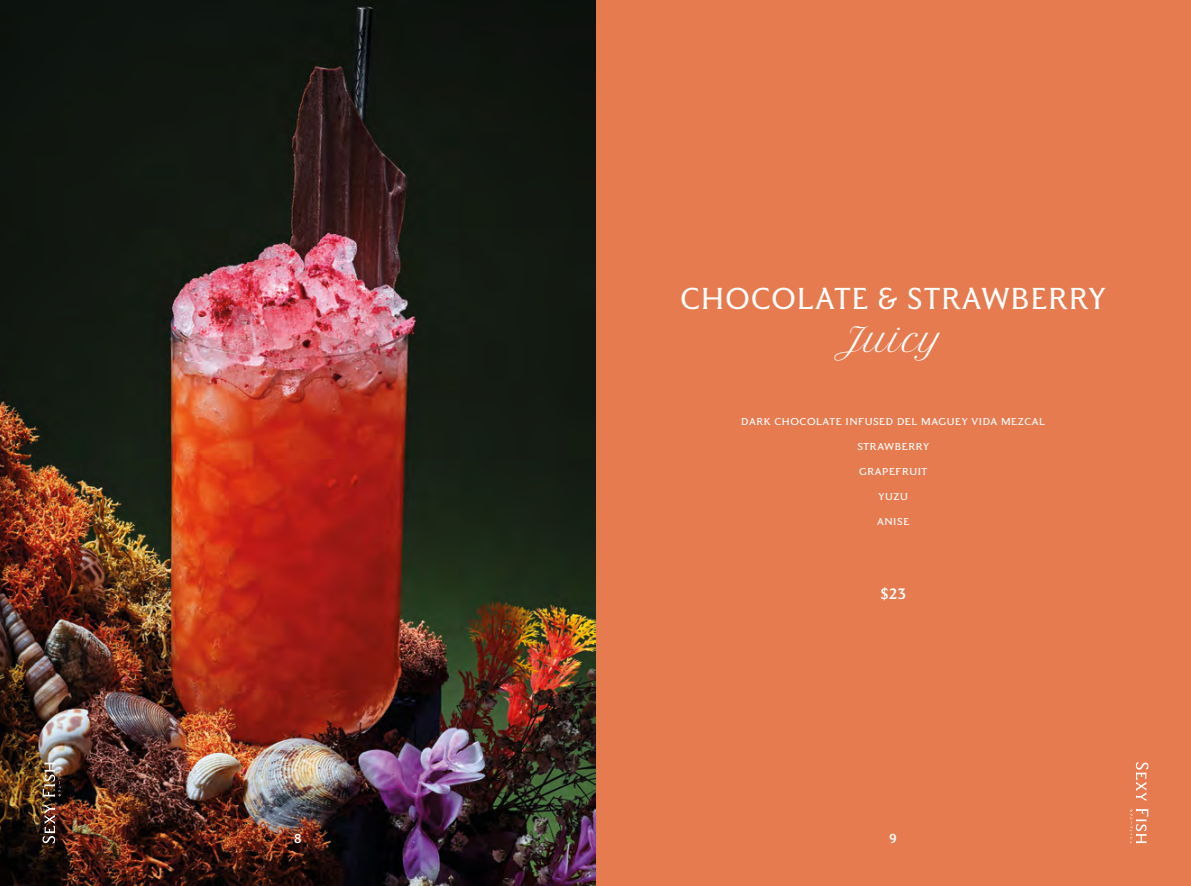
<style>
.page{position:relative;width:1191px;height:886px;background:#fff}
.page>*{position:absolute;margin:0;border:0;box-sizing:border-box;transform-origin:0 0}
.t1{font:35px "Grant Avenue";letter-spacing:.04em;color:#fff}
.t2{font:italic 32.5px "Petit Formal Script";color:#fff}
.t3{font:500 17.5px "Grant Avenue";color:#fff}
.t4{font:500 15px "Grant Avenue";color:#fff}
.t5{font:13.75px/25px "Grant Avenue";letter-spacing:.04em;color:#fff;text-align:center}
</style>
<div class="page">
<div style="left:595px;top:0;width:596px;height:886px;background:#e67b4f"></div>
<img style="left:0;top:0;width:595px;height:886px">
<svg style="left:43px;top:762px;width:18px;height:81px"></svg>
<svg style="left:1129px;top:762px;width:19px;height:81px"></svg>
<h1 class="t1" style="left:680px;top:281px;width:427px">CHOCOLATE &amp; STRAWBERRY</h1>
<h2 class="t2" style="left:835px;top:320px;width:106px">Juicy</h2>
<p class="t5" style="left:741px;top:409px;width:305px">dark chocolate infused del maguey vida mezcal strawberry<br>grapefruit<br>yuzu<br>anise</p>
<p class="t3" style="left:880px;top:585px;width:27px">$23</p>
<p class="t4" style="left:294px;top:831px;width:9px">8</p>
<p class="t4" style="left:889px;top:831px;width:9px">9</p>
</div>
